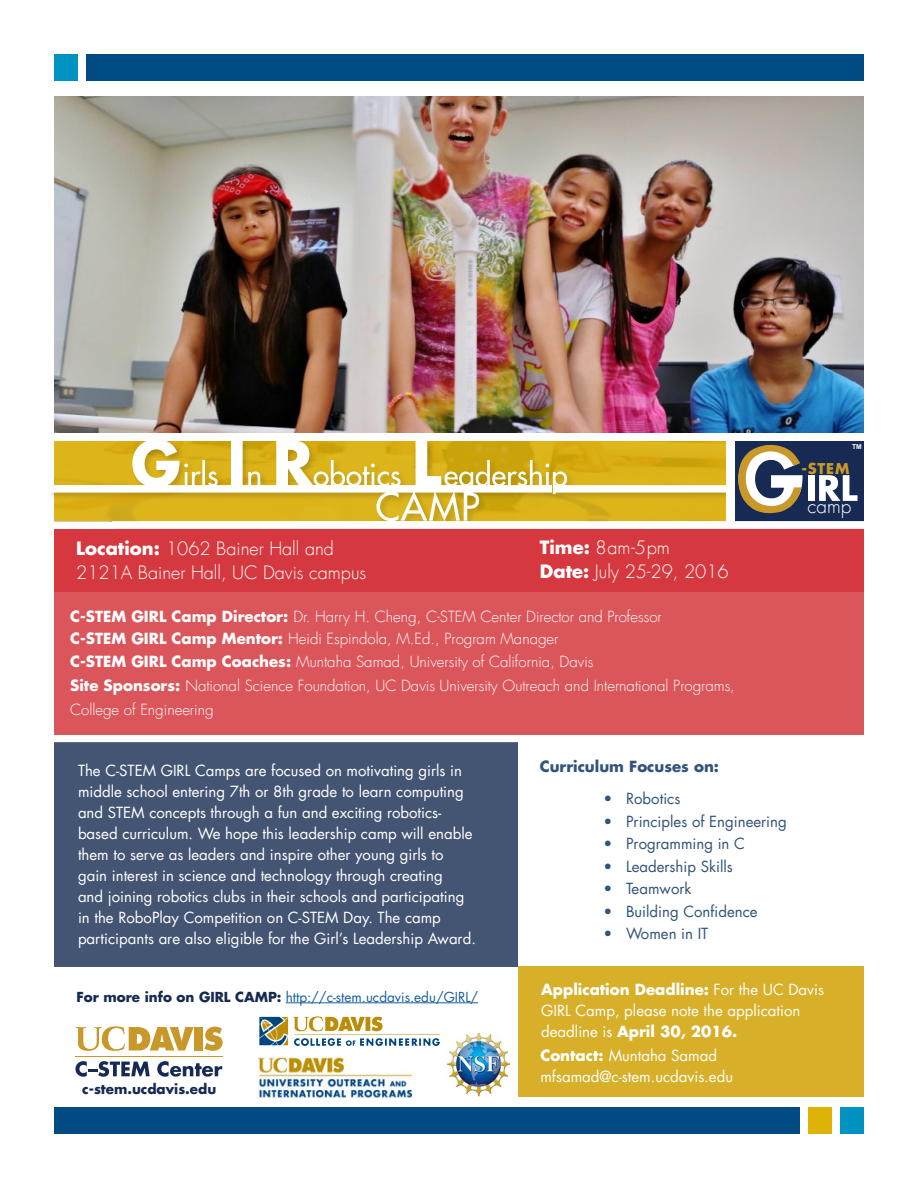
<style>
.page{position:relative;width:918px;height:1188px;background:#fff}
.page>*{position:absolute;margin:0;border:0;box-sizing:border-box;transform-origin:0 0}
.t1{font:300 18.9px "Futura UC Davis";color:#fff}
.t2{font:300 18px/24px "Futura UC Davis";color:#fff}
.t3{font:15px/21px "Futura UC Davis";color:#fff}
.t4{font:300 15px/24px "Futura UC Davis";color:#fff}
.t5{font:15px "Futura UC Davis";color:#325479}
.t6{font:700 15px "Futura UC Davis";color:#325479}
.t7{font:700 14.55px "Futura UC Davis";color:#c8982b}
.t8{font:13.5px "Futura UC Davis";color:#175d9e}
.t9{font:700 13.5px "Futura UC Davis";color:#162a51}
.t10{font:700 6.75px "Arial";color:#fff}
.s1{font-weight:700}
.s2{font-weight:700;color:#162a51}
</style>
<div class="page">
<div style="left:54px;top:1107px;width:746px;height:27px;background:#004b84"></div>
<div style="left:86px;top:54px;width:778px;height:27px;background:#004b84"></div>
<div style="left:840px;top:1107px;width:24px;height:27px;background:#0092c0"></div>
<div style="left:54px;top:54px;width:24px;height:27px;background:#0092c0"></div>
<div style="left:808px;top:1107px;width:24px;height:27px;background:#deb308"></div>
<img style="left:54px;top:97px;width:810px;height:336px">
<div style="left:54px;top:742px;width:464px;height:225px;background:#445473"></div>
<svg style="left:204px;top:1027px;width:19px;height:24px"></svg>
<div style="left:195px;top:1027px;width:8px;height:23px;background:#c8982b"></div>
<svg style="left:75px;top:1026px;width:119px;height:25px"></svg>
<hr style="left:75px;top:1056px;width:148px;height:1px;background:#c8982b">
<svg style="left:75px;top:1061px;width:75px;height:16px"></svg>
<svg style="left:157px;top:1061px;width:65px;height:16px"></svg>
<div style="left:518px;top:967px;width:348px;height:130px;background:#d7af28"></div>
<img style="left:446px;top:1034px;width:64px;height:62px">
<img style="left:259px;top:1016px;width:180px;height:30px">
<img style="left:259px;top:1058px;width:152px;height:41px">
<svg style="left:51px;top:441px;width:813px;height:88px"></svg>
<div style="left:54px;top:529px;width:811px;height:205px;background:#d5393f"></div>
<div style="left:41px;top:592px;width:851px;height:150px;background:#db565b"></div>
<div style="left:864px;top:0;width:53px;height:1188px;background:#fff"></div>
<div style="left:727px;top:436px;width:8px;height:87px;background:#fff"></div>
<hr style="left:286px;top:1002px;width:192px;height:1px;background:#175d9e">
<p class="t10" style="left:852px;top:442px;width:11px">TM</p>
<p class="t2" style="left:76px;top:537px;width:292px"><span class="s1">Location:</span> 1062 Bainer Hall and<br>2121A Bainer Hall, UC Davis campus</p>
<p class="t2" style="left:540px;top:536px;width:132px"><span class="s1">Time:</span> 8am-5pm</p>
<p class="t2" style="left:540px;top:560px;width:190px"><span class="s1">Date:</span> July 25-29, 2016</p>
<p class="t4" style="left:70px;top:605px;width:593px"><span class="s1">C-STEM GIRL Camp Director:</span> Dr. Harry H. Cheng, C-STEM Center Director and Professor</p>
<p class="t4" style="left:70px;top:627px;width:490px"><span class="s1">C-STEM GIRL Camp Mentor:</span> Heidi Espindola, M.Ed., Program Manager</p>
<p class="t4" style="left:70px;top:650px;width:525px"><span class="s1">C-STEM GIRL Camp Coaches:</span> Muntaha Samad, University of California, Davis</p>
<p class="t4" style="left:70px;top:674px;width:666px"><span class="s1">Site Sponsors:</span> National Science Foundation, UC Davis University Outreach and International Programs,<br>College of Engineering</p>
<p class="t3" style="left:78px;top:760px;width:399px">The C-STEM GIRL Camps are focused on motivating girls in middle school entering 7th or 8th grade to learn computing and STEM concepts through a fun and exciting robotics&shy;based curriculum. We hope this leadership camp will enable them to serve as leaders and inspire other young girls to gain interest in science and technology through creating<br>and joining robotics clubs in their schools and participating in the RoboPlay Competition on C-STEM Day. The camp participants are also eligible for the Girl’s Leadership Award.</p>
<p class="t6" style="left:540px;top:756px;width:181px">Curriculum Focuses on:</p>
<p class="t5" style="left:604px;top:789px;width:78px">• Robotics</p>
<p class="t5" style="left:604px;top:812px;width:185px">• Principles of Engineering</p>
<p class="t5" style="left:604px;top:834px;width:143px">• Programming in C</p>
<p class="t5" style="left:604px;top:857px;width:131px">• Leadership Skills</p>
<p class="t5" style="left:604px;top:879px;width:89px">• Teamwork</p>
<p class="t5" style="left:604px;top:902px;width:156px">• Building Confidence</p>
<p class="t5" style="left:604px;top:924px;width:106px">• Women in IT</p>
<p class="t7" style="left:802px;top:458px;width:49px">-STEM</p>
<p class="t1" style="left:808px;top:494px;width:45px">camp</p>
<p class="t8" style="left:76px;top:988px;width:403px"><span class="s2">For more info on GIRL CAMP:</span> http://c-stem.ucdavis.edu/GIRL/</p>
<p class="t9" style="left:82px;top:1080px;width:136px">c-stem.ucdavis.edu</p>
<p class="t3" style="left:541px;top:980px;width:284px"><span class="s1">Application Deadline:</span> For the UC Davis<br>GIRL Camp, please note the application deadline is <span class="s1">April 30, 2016.</span></p>
<p class="t3" style="left:540px;top:1046px;width:194px"><span class="s1">Contact:</span> Muntaha Samad mfsamad@c-stem.ucdavis.edu</p>
</div>
